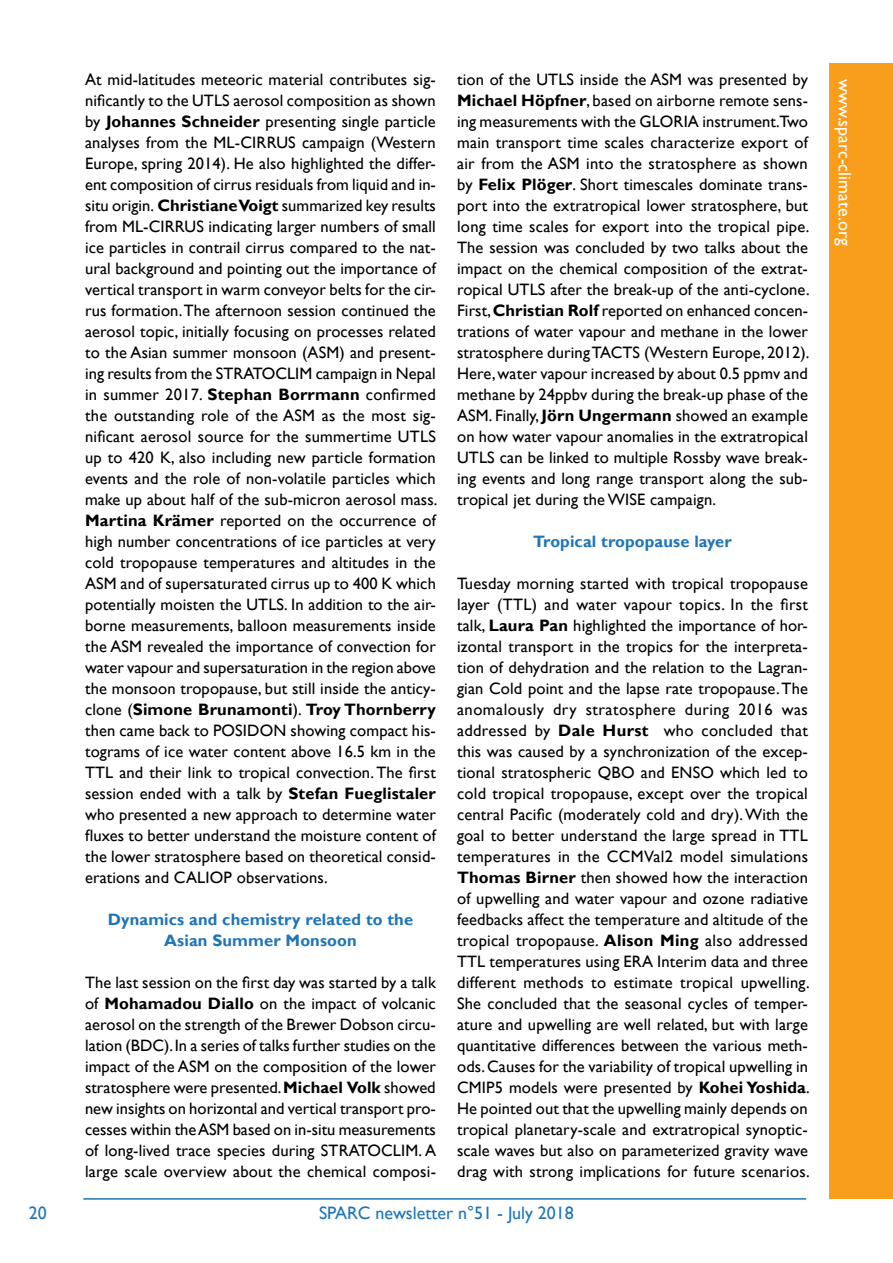
<style>
.page{position:relative;width:893px;height:1263px;background:#fff}
.page>*{position:absolute;margin:0;border:0;box-sizing:border-box;transform-origin:0 0}
.t1{font:18px "Gill Sans";color:#2075b7}
.t2{font:18px "Gill Sans";color:#fff}
.t3{font:16.5px/21px "Gill Sans";letter-spacing:.01em;color:#000;text-align:justify}
.t4{font:700 16.5px/21px "Gill Sans";letter-spacing:.01em;color:#2075b7;text-align:center}
.s1{font-weight:700}
</style>
<div class="page">
<div style="left:829px;top:64px;width:64px;height:1135px;background:#f99d1c"></div>
<hr style="left:83px;top:1198px;width:723px;height:1px;background:#2075b7">
<p class="t3" style="left:85px;top:69px;width:354px">At mid-latitudes meteoric material contributes sig&shy;nificantly to the UTLS aerosol composition as shown by <span class="s1">Johannes Schneider</span> presenting single particle analyses from the ML-CIRRUS campaign (Western Europe, spring 2014). He also highlighted the differ&shy;ent composition of cirrus residuals from liquid and in&shy;situ origin. <span class="s1">Christiane Voigt</span> summarized key results from ML-CIRRUS indicating larger numbers of small ice particles in contrail cirrus compared to the nat&shy;ural background and pointing out the importance of vertical transport in warm conveyor belts for the cir&shy;rus formation. The afternoon session continued the aerosol topic, initially focusing on processes related to the Asian summer monsoon (ASM) and present&shy;ing results from the STRATOCLIM campaign in Nepal in summer 2017. <span class="s1">Stephan Borrmann</span> confirmed the outstanding role of the ASM as the most sig&shy;nificant aerosol source for the summertime UTLS up to 420 K, also including new particle formation events and the role of non-volatile particles which make up about half of the sub-micron aerosol mass.<br><span class="s1">Martina Krämer</span> reported on the occurrence of high number concentrations of ice particles at very cold tropopause temperatures and altitudes in the ASM and of supersaturated cirrus up to 400 K which potentially moisten the UTLS. In addition to the air&shy;borne measurements, balloon measurements inside the ASM revealed the importance of convection for water vapour and supersaturation in the region above the monsoon tropopause, but still inside the anticy&shy;clone (<span class="s1">Simone Brunamonti</span>). <span class="s1">Troy Thornberry </span>then came back to POSIDON showing compact his&shy;tograms of ice water content above 16.5 km in the TTL and their link to tropical convection. The first session ended with a talk by <span class="s1">Stefan Fueglistaler </span>who presented a new approach to determine water fluxes to better understand the moisture content of the lower stratosphere based on theoretical consid&shy;erations and CALIOP observations.</p>
<p class="t4" style="left:108px;top:909px;width:307px">Dynamics and chemistry related to the<br>Asian Summer Monsoon</p>
<p class="t3" style="left:85px;top:972px;width:352px">The last session on the first day was started by a talk of <span class="s1">Mohamadou Diallo</span> on the impact of volcanic aerosol on the strength of the Brewer Dobson circu&shy;lation (BDC). In a series of talks further studies on the impact of the ASM on the composition of the lower stratosphere were presented. <span class="s1">Michael Volk</span> showed new insights on horizontal and vertical transport pro&shy;cesses within the ASM based on in-situ measurements of long-lived trace species during STRATOCLIM. A large scale overview about the chemical composi-</p>
<p class="t3" style="left:457px;top:69px;width:354px">tion of the UTLS inside the ASM was presented by <span class="s1">Michael Höpfner</span>, based on airborne remote sens&shy;ing measurements with the GLORIA instrument.Two main transport time scales characterize export of air from the ASM into the stratosphere as shown by <span class="s1">Felix Plöger</span>. Short timescales dominate trans&shy;port into the extratropical lower stratosphere, but long time scales for export into the tropical pipe.<br>The session was concluded by two talks about the impact on the chemical composition of the extrat&shy;ropical UTLS after the break-up of the anti-cyclone.<br>First, <span class="s1">Christian Rolf</span> reported on enhanced concen&shy;trations of water vapour and methane in the lower stratosphere during TACTS (Western Europe, 2012).<br>Here, water vapour increased by about 0.5 ppmv and methane by 24ppbv during the break-up phase of the ASM. Finally, <span class="s1">Jörn Ungermann</span> showed an example on how water vapour anomalies in the extratropical UTLS can be linked to multiple Rossby wave break&shy;ing events and long range transport along the sub&shy;tropical jet during the WISE campaign.</p>
<p class="t4" style="left:533px;top:531px;width:200px">Tropical tropopause layer</p>
<p class="t3" style="left:457px;top:573px;width:354px">Tuesday morning started with tropical tropopause layer (TTL) and water vapour topics. In the first talk, <span class="s1">Laura Pan</span> highlighted the importance of hor&shy;izontal transport in the tropics for the interpreta&shy;tion of dehydration and the relation to the Lagran&shy;gian Cold point and the lapse rate tropopause. The anomalously dry stratosphere during 2016 was addressed by <span class="s1">Dale Hurst</span> who concluded that this was caused by a synchronization of the excep&shy;tional stratospheric QBO and ENSO which led to cold tropical tropopause, except over the tropical central Pacific (moderately cold and dry). With the goal to better understand the large spread in TTL temperatures in the CCMVal2 model simulations <span class="s1">Thomas Birner</span> then showed how the interaction of upwelling and water vapour and ozone radiative feedbacks affect the temperature and altitude of the tropical tropopause. <span class="s1">Alison Ming</span> also addressed TTL temperatures using ERA Interim data and three different methods to estimate tropical upwelling.<br>She concluded that the seasonal cycles of temper&shy;ature and upwelling are well related, but with large quantitative differences between the various meth&shy;ods. Causes for the variability of tropical upwelling in CMIP5 models were presented by <span class="s1">Kohei Yoshida</span>.<br>He pointed out that the upwelling mainly depends on tropical planetary-scale and extratropical synoptic&shy;scale waves but also on parameterized gravity wave drag with strong implications for future scenarios.</p>
<p class="t1" style="left:29px;top:1202px;width:19px">20</p>
<p class="t1" style="left:319px;top:1202px;width:256px">SPARC newsletter n°51 - July 2018</p>
<p class="t2" style="left:855px;top:79px;width:168px;rotate:90deg">www.sparc-climate.org</p>
</div>
